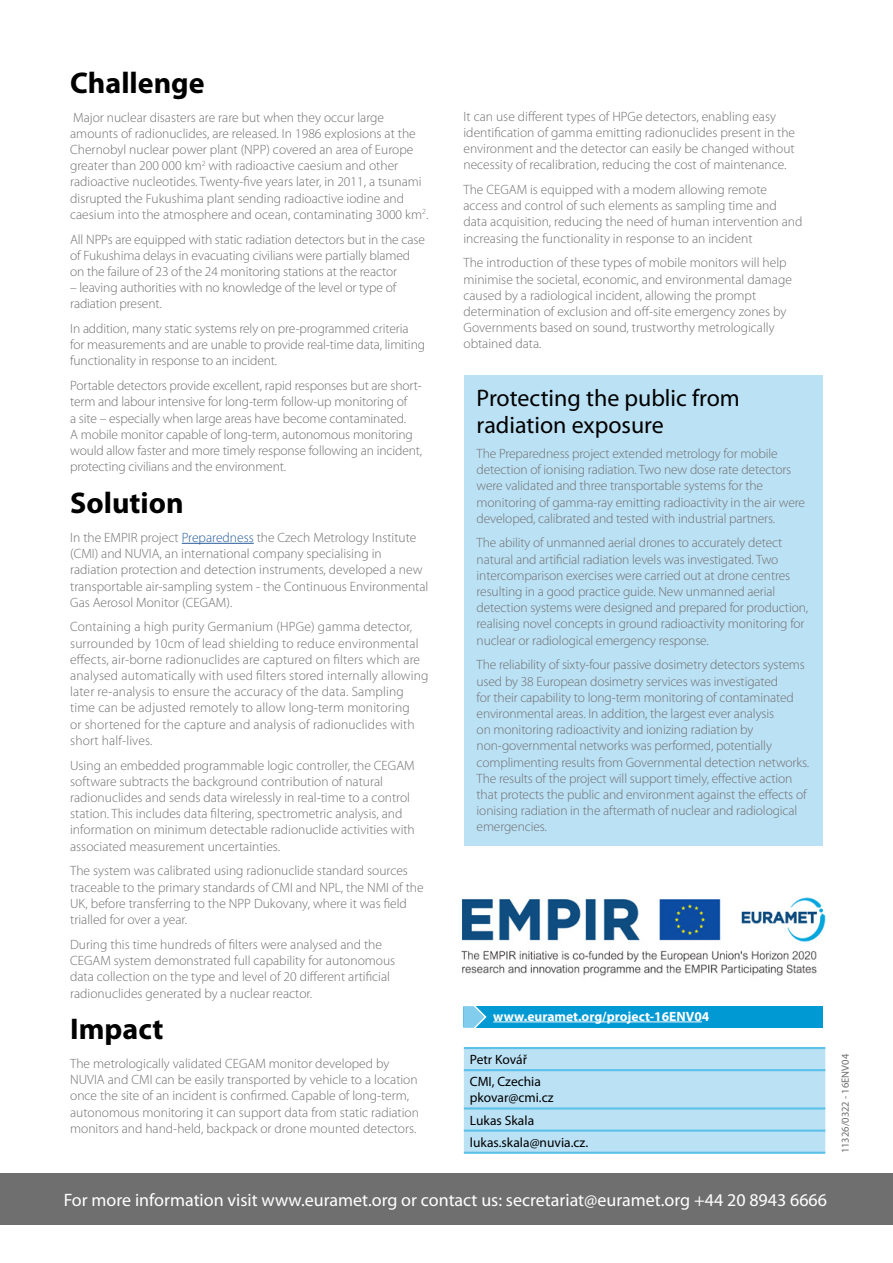
<style>
.page{position:relative;width:893px;height:1263px;background:#fff}
.page>*{position:absolute;margin:0;border:0;box-sizing:border-box;transform-origin:0 0}
.t1{font:700 30px "Myriad Pro";color:#000}
.t2{font:24px/27px "Myriad Pro";color:#000}
.t3{font:18px "Myriad Pro";color:#fff}
.t4{font:300 13.5px/16.2px "Myriad Pro";color:#706f6f}
.t5{font:13.5px/22.2px "Myriad Pro";color:#000}
.t6{font:700 13.5px "Myriad Pro";color:#fff}
.t7{font:10.5px "Myriad Pro";color:#706f6f}
.s1{color:#275b9b}
</style>
<div class="page">
<div style="left:0;top:1174px;width:893px;height:51px;background:#706f6f"></div>
<hr style="left:182px;top:543px;width:72px;height:1px;background:#275b9b">
<div style="left:464px;top:375px;width:358px;height:471px;background:#bbe1f5"></div>
<div style="left:463px;top:1006px;width:360px;height:21px;background:#0099d4"></div>
<hr style="left:493px;top:1021px;width:209px;height:1px;background:#fff">
<svg style="left:463px;top:1006px;width:25px;height:22px"></svg>
<img style="left:461px;top:897px;width:365px;height:79px">
<div style="left:464px;top:1049px;width:361px;height:103px;background:#bbe1f5"></div>
<hr style="left:464px;top:1047px;width:361px;height:2px;background:#5bc1e8">
<hr style="left:464px;top:1069px;width:361px;height:2px;background:#5bc1e8">
<hr style="left:464px;top:1107px;width:361px;height:2px;background:#5bc1e8">
<hr style="left:464px;top:1129px;width:361px;height:3px;background:#5bc1e8">
<hr style="left:464px;top:1152px;width:361px;height:2px;background:#5bc1e8">
<h1 class="t1" style="left:70px;top:63px;width:136px">Challenge</h1>
<p class="t4" style="left:70px;top:109px;width:360px">Major nuclear disasters are rare but when they occur large amounts of radionuclides, are released. In 1986 explosions at the Chernobyl nuclear power plant (NPP) covered an area of Europe greater than 200 000 km<sup>2</sup> with radioactive caesium and other radioactive nucleotides. Twenty-five years later, in 2011, a tsunami disrupted the Fukushima plant sending radioactive iodine and caesium into the atmosphere and ocean, contaminating 3000 km<sup>2</sup>.</p>
<p class="t4" style="left:70px;top:231px;width:356px">All NPPs are equipped with static radiation detectors but in the case of Fukushima delays in evacuating civilians were partially blamed on the failure of 23 of the 24 monitoring stations at the reactor</p>
<p class="t4" style="left:70px;top:280px;width:328px">– leaving authorities with no knowledge of the level or type of radiation present.</p>
<p class="t4" style="left:70px;top:321px;width:356px">In addition, many static systems rely on pre-programmed criteria for measurements and are unable to provide real-time data, limiting functionality in response to an incident.</p>
<p class="t4" style="left:70px;top:378px;width:354px">Portable detectors provide excellent, rapid responses but are short&shy;term and labour intensive for long-term follow-up monitoring of<br>a site – especially when large areas have become contaminated.<br>A mobile monitor capable of long-term, autonomous monitoring would allow faster and more timely response following an incident, protecting civilians and the environment.</p>
<h1 class="t1" style="left:70px;top:483px;width:115px">Solution</h1>
<p class="t4" style="left:70px;top:530px;width:360px">In the EMPIR project <span class="s1">Preparedness</span> the Czech Metrology Institute (CMI) and NUVIA, an international company specialising in radiation protection and detection instruments, developed a new transportable air-sampling system - the Continuous Environmental Gas Aerosol Monitor (CEGAM).</p>
<p class="t4" style="left:70px;top:619px;width:360px">Containing a high purity Germanium (HPGe) gamma detector, surrounded by 10cm of lead shielding to reduce environmental effects, air-borne radionuclides are captured on filters which are analysed automatically with used filters stored internally allowing later re-analysis to ensure the accuracy of the data. Sampling time can be adjusted remotely to allow long-term monitoring<br>or shortened for the capture and analysis of radionuclides with short half-lives.</p>
<p class="t4" style="left:70px;top:757px;width:346px">Using an embedded programmable logic controller, the CEGAM software subtracts the background contribution of natural radionuclides and sends data wirelessly in real-time to a control station. This includes data filtering, spectrometric analysis, and information on minimum detectable radionuclide activities with associated measurement uncertainties.</p>
<p class="t4" style="left:70px;top:863px;width:355px">The system was calibrated using radionuclide standard sources traceable to the primary standards of CMI and NPL, the NMI of the UK, before transferring to the NPP Dukovany, where it was field trialled for over a year.</p>
<p class="t4" style="left:70px;top:936px;width:327px">During this time hundreds of filters were analysed and the CEGAM system demonstrated full capability for autonomous data collection on the type and level of 20 different artificial radionuclides generated by a nuclear reactor.</p>
<h1 class="t1" style="left:70px;top:1009px;width:95px">Impact</h1>
<p class="t4" style="left:70px;top:1055px;width:350px">The metrologically validated CEGAM monitor developed by NUVIA and CMI can be easily transported by vehicle to a location once the site of an incident is confirmed. Capable of long-term, autonomous monitoring it can support data from static radiation monitors and hand-held, backpack or drone mounted detectors.</p>
<p class="t4" style="left:463px;top:108px;width:333px">It can use different types of HPGe detectors, enabling easy identification of gamma emitting radionuclides present in the environment and the detector can easily be changed without necessity of recalibration, reducing the cost of maintenance.</p>
<p class="t4" style="left:463px;top:182px;width:340px">The CEGAM is equipped with a modem allowing remote access and control of such elements as sampling time and data acquisition, reducing the need of human intervention and increasing the functionality in response to an incident</p>
<p class="t4" style="left:463px;top:255px;width:330px">The introduction of these types of mobile monitors will help minimise the societal, economic, and environmental damage caused by a radiological incident, allowing the prompt determination of exclusion and off-site emergency zones by Governments based on sound, trustworthy metrologically obtained data.</p>
<h2 class="t2" style="left:477px;top:384px;width:265px">Protecting the public from radiation exposure</h2>
<p class="t4" style="left:477px;top:446px;width:330px">The Preparedness project extended metrology for mobile detection of ionising radiation. Two new dose rate detectors were validated and three transportable systems for the monitoring of gamma-ray emitting radioactivity in the air were developed, calibrated and tested with industrial partners.</p>
<p class="t4" style="left:477px;top:535px;width:333px">The ability of unmanned aerial drones to accurately detect natural and artificial radiation levels was investigated. Two intercomparison exercises were carried out at drone centres resulting in a good practice guide. New unmanned aerial detection systems were designed and prepared for production, realising novel concepts in ground radioactivity monitoring for nuclear or radiological emergency response.</p>
<p class="t4" style="left:477px;top:657px;width:334px">The reliability of sixty-four passive dosimetry detectors systems used by 38 European dosimetry services was investigated<br>for their capability to long-term monitoring of contaminated environmental areas. In addition, the largest ever analysis<br>on monitoring radioactivity and ionizing radiation by non-governmental networks was performed, potentially complimenting results from Governmental detection networks.<br>The results of the project will support timely, effective action that protects the public and environment against the effects of ionising radiation in the aftermath of nuclear and radiological emergencies.</p>
<p class="t6" style="left:493px;top:1007px;width:218px">www.euramet.org/project-16ENV04</p>
<p class="t5" style="left:470px;top:1048px;width:73px">Petr Kovář<br>CMI, Czechia</p>
<p class="t5" style="left:470px;top:1087px;width:120px">pkovar@cmi.cz<br>Lukas Skala lukas.skala@nuvia.cz.</p>
<p class="t7" style="left:839px;top:1153px;width:101px;rotate:-90deg">11326/0322 - 16ENV04</p>
<h3 class="t3" style="left:64px;top:1189px;width:765px">For more information visit www.euramet.org or contact us: secretariat@euramet.org +44 20 8943 6666</h3>
</div>
